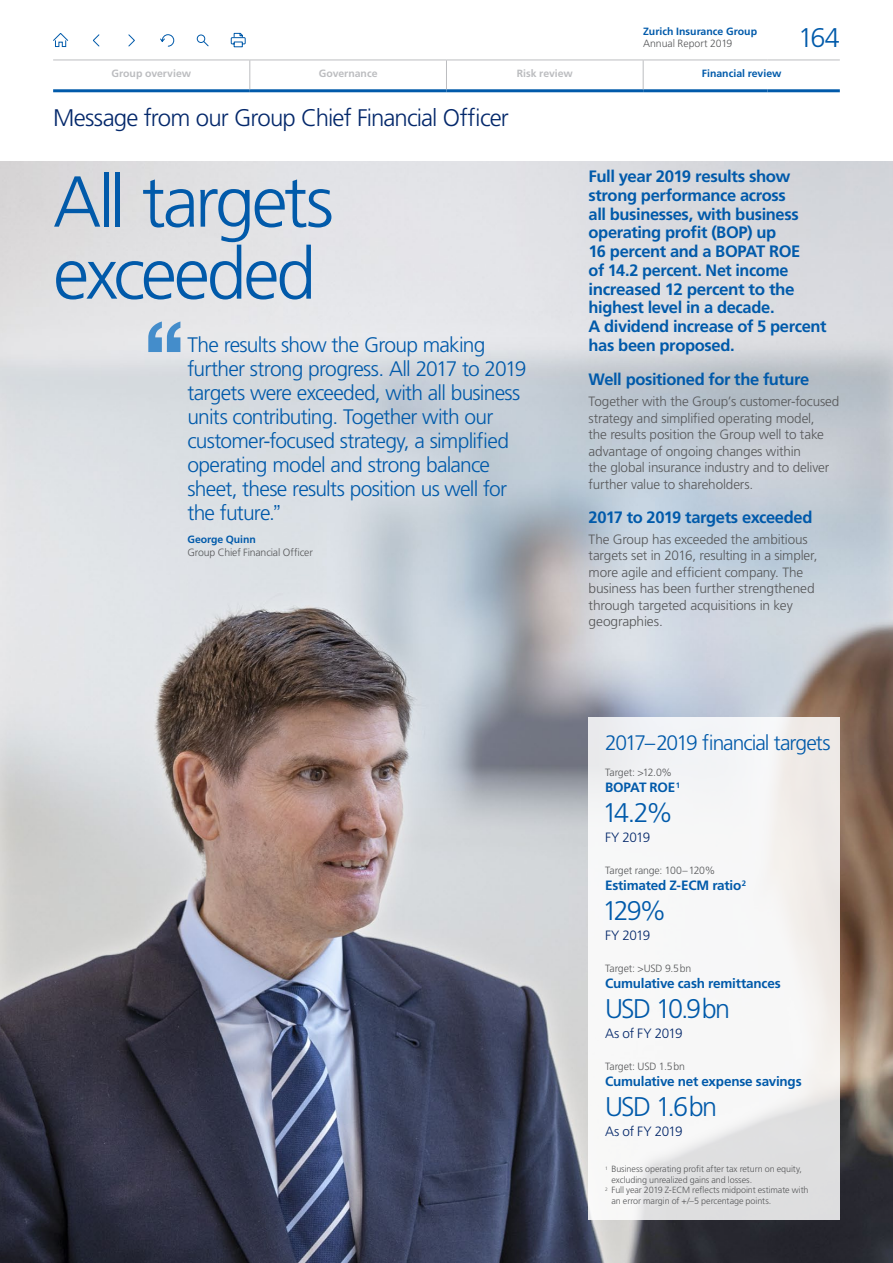
<style>
.page{position:relative;width:893px;height:1263px;background:#fff}
.page>*{position:absolute;margin:0;border:0;box-sizing:border-box;transform-origin:0 0}
.t1{font:300 72px/72px "Frutiger LT Std";letter-spacing:-.045em;color:#015aaa}
.t2{font:300 27px "Frutiger LT Std";letter-spacing:-.065em;color:#015aaa}
.t3{font:300 24px "Frutiger LT Std";letter-spacing:-.04em;color:#04286b}
.t4{font:300 21px/24px "Frutiger LT Std";letter-spacing:-.035em;color:#015aaa}
.t5{font:700 16.5px/18.8px "Frutiger LT Std";letter-spacing:-.025em;color:#015aaa}
.t6{font:300 13.5px/16.5px "Frutiger LT Std";letter-spacing:-.01em;color:#57585a}
.t7{font:700 13.5px "Frutiger LT Std";letter-spacing:-.015em;color:#015aaa}
.t8{font:300 13.5px "Frutiger LT Std";letter-spacing:-.04em;color:#04286b}
.t9{font:300 10.5px "Frutiger LT Std";letter-spacing:-.015em;color:#57585a}
.t10{font:700 10.5px "Frutiger LT Std";color:#015aaa}
.t11{font:700 10.5px "Frutiger LT Std";color:#bcbdc0}
.t12{font:300 9px "Frutiger LT Std";letter-spacing:-.01em;color:#57585a}
.s1{font-family:"Helvetica Neue LT Std"}
</style>
<div class="page">
<img style="left:0;top:162px;width:893px;height:1101px">
<svg style="left:589px;top:718px;width:251px;height:502px"></svg>
<svg style="left:148px;top:321px;width:32px;height:31px"></svg>
<hr style="left:53px;top:89px;width:197px;height:3px;background:#015aaa">
<hr style="left:250px;top:89px;width:196px;height:3px;background:#015aaa">
<hr style="left:446px;top:89px;width:197px;height:3px;background:#015aaa">
<hr style="left:643px;top:89px;width:124px;height:3px;background:#015aaa">
<hr style="left:767px;top:89px;width:73px;height:3px;background:#015aaa">
<hr style="left:53px;top:60px;width:197px;height:1px;background:#bcbdc0">
<hr style="left:250px;top:60px;width:196px;height:1px;background:#bcbdc0">
<hr style="left:446px;top:60px;width:197px;height:1px;background:#bcbdc0">
<hr style="left:643px;top:60px;width:124px;height:1px;background:#bcbdc0">
<hr style="left:767px;top:60px;width:73px;height:1px;background:#bcbdc0">
<svg style="left:249px;top:60px;width:1px;height:29px"></svg>
<svg style="left:446px;top:60px;width:1px;height:29px"></svg>
<svg style="left:643px;top:60px;width:1px;height:29px"></svg>
<svg style="left:203px;top:41px;width:6px;height:6px"></svg>
<div style="left:197px;top:35px;width:8px;height:8px;border:1px solid #015aaa;border-radius:50%"></div>
<svg style="left:160px;top:34px;width:15px;height:13px"></svg>
<svg style="left:128px;top:34px;width:7px;height:13px"></svg>
<svg style="left:93px;top:34px;width:7px;height:13px"></svg>
<svg style="left:53px;top:33px;width:16px;height:14px"></svg>
<svg style="left:230px;top:33px;width:16px;height:15px"></svg>
<p class="t10" style="left:643px;top:25px;width:115px">Zurich Insurance Group</p>
<p class="t9" style="left:643px;top:38px;width:91px">Annual Report 2019</p>
<h2 class="t2" style="left:798px;top:23px;width:43px">164</h2>
<p class="t11" style="left:111px;top:68px;width:81px">Group overview</p>
<p class="t11" style="left:319px;top:68px;width:60px">Governance</p>
<p class="t11" style="left:517px;top:68px;width:58px">Risk review</p>
<p class="t10" style="left:702px;top:68px;width:81px">Financial review</p>
<h3 class="t3" style="left:53px;top:105px;width:457px">Message from our Group Chief Financial Officer</h3>
<h1 class="t1" style="left:53px;top:167px;width:282px">All targets exceeded</h1>
<p class="t4" style="left:187px;top:333px;width:341px">The results show the Group making further strong progress. All 2017 to 2019 targets were exceeded, with all business units contributing. Together with our customer-focused strategy, a simplified operating model and strong balance sheet, these results position us well for the future.<span class="s1">”</span></p>
<p class="t10" style="left:187px;top:533px;width:70px">George Quinn</p>
<p class="t9" style="left:187px;top:546px;width:127px">Group Chief Financial Officer</p>
<p class="t5" style="left:589px;top:167px;width:239px">Full year 2019 results show strong performance across<br>all businesses, with business operating profit (BOP) up<br>16 percent and a BOPAT ROE<br>of 14.2 percent. Net income increased 12 percent to the highest level in a decade.<br>A dividend increase of 5 percent has been proposed.</p>
<p class="t5" style="left:589px;top:370px;width:222px">Well positioned for the future</p>
<p class="t6" style="left:589px;top:393px;width:252px">Together with the Group’s customer-focused strategy and simplified operating model,<br>the results position the Group well to take advantage of ongoing changes within<br>the global insurance industry and to deliver further value to shareholders.</p>
<p class="t5" style="left:589px;top:508px;width:225px">2017 to 2019 targets exceeded</p>
<p class="t6" style="left:589px;top:531px;width:230px">The Group has exceeded the ambitious targets set in 2016, resulting in a simpler, more agile and efficient company. The business has been further strengthened through targeted acquisitions in key geographies.</p>
<h3 class="t4" style="left:605px;top:731px;width:227px">2017–2019 financial targets</h3>
<p class="t9" style="left:605px;top:766px;width:68px">Target: &gt;12.0%</p>
<p class="t7" style="left:605px;top:779px;width:77px">BOPAT ROE<sup>1</sup></p>
<h2 class="t2" style="left:602px;top:797px;width:72px">14.2%</h2>
<p class="t8" style="left:605px;top:830px;width:47px">FY 2019</p>
<p class="t9" style="left:605px;top:864px;width:112px">Target range: 100–120%</p>
<p class="t7" style="left:605px;top:877px;width:142px">Estimated Z-ECM ratio<sup>2</sup></p>
<h2 class="t2" style="left:602px;top:895px;width:66px">129%</h2>
<p class="t8" style="left:605px;top:928px;width:47px">FY 2019</p>
<p class="t9" style="left:605px;top:962px;width:88px">Target: &gt;USD 9.5bn</p>
<p class="t7" style="left:605px;top:975px;width:177px">Cumulative cash remittances</p>
<h2 class="t2" style="left:605px;top:993px;width:127px">USD 10.9bn</h2>
<p class="t8" style="left:605px;top:1026px;width:79px">As of FY 2019</p>
<p class="t9" style="left:605px;top:1060px;width:81px">Target: USD 1.5bn</p>
<p class="t7" style="left:605px;top:1073px;width:198px">Cumulative net expense savings</p>
<h2 class="t2" style="left:605px;top:1091px;width:114px">USD 1.6bn</h2>
<p class="t8" style="left:605px;top:1124px;width:79px">As of FY 2019</p>
<p class="t12" style="left:605px;top:1164px;width:198px"><sup>1</sup> Business operating profit after tax return on equity,</p>
<p class="t12" style="left:611px;top:1175px;width:142px">excluding unrealized gains and losses.</p>
<p class="t12" style="left:605px;top:1185px;width:205px"><sup>2</sup> Full year 2019 Z-ECM reflects midpoint estimate with</p>
<p class="t12" style="left:611px;top:1196px;width:161px">an error margin of +/–5 percentage points.</p>
</div>
